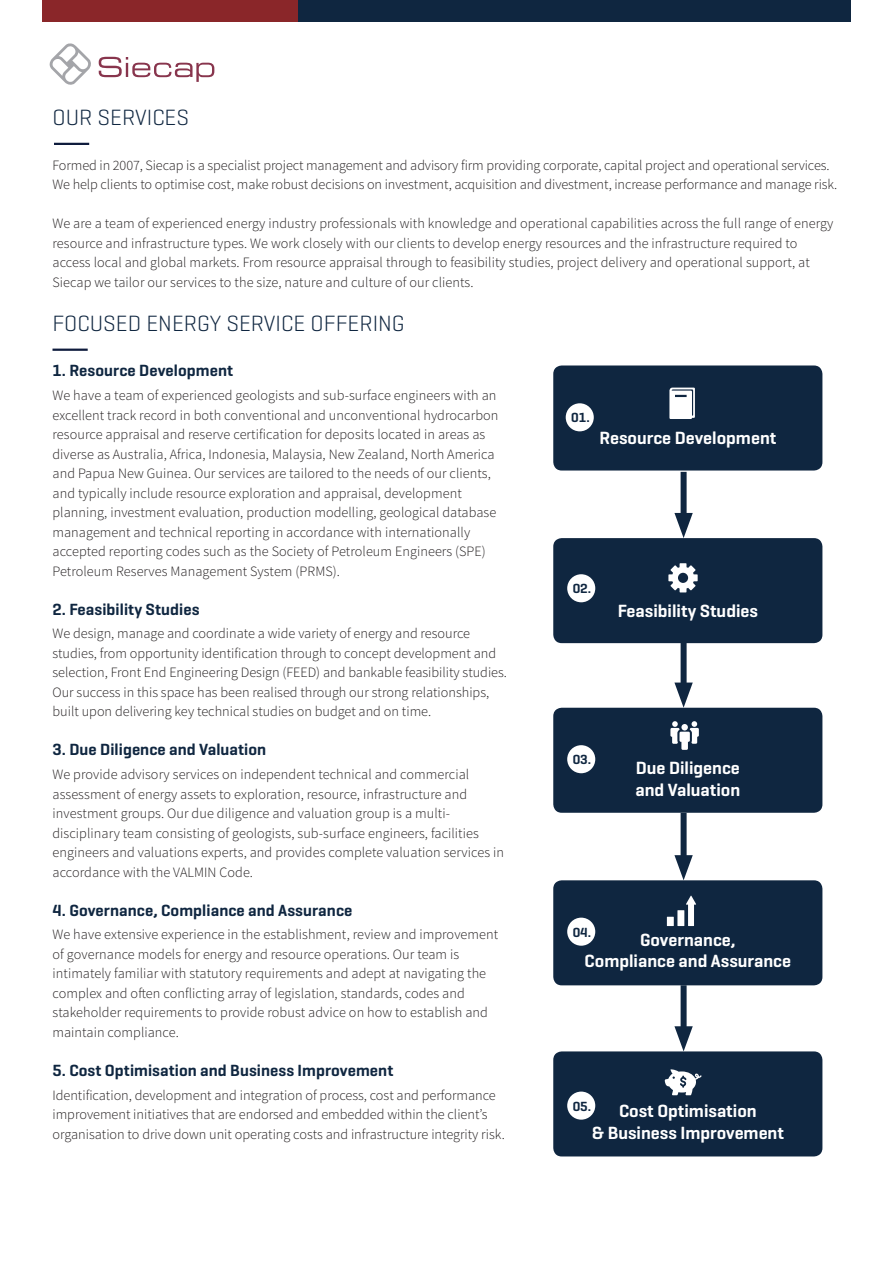
<style>
.page{position:relative;width:893px;height:1263px;background:#fff}
.page>*{position:absolute;margin:0;border:0;box-sizing:border-box;transform-origin:0 0}
.t1{font:300 22.5px "Geogrotesque";color:#0f2640}
.t2{font:600 18px/21.6px "Geogrotesque";color:#fff;text-align:center}
.t3{font:600 16.5px "Geogrotesque";letter-spacing:.005em;color:#0f2640}
.t4{font:300 14.25px/19.5px "Source Sans Pro";letter-spacing:.005em;color:#231f20}
.t5{font:600 13.5px "Geogrotesque";color:#0f2640}
</style>
<div class="page">
<div style="left:296px;top:0;width:554px;height:21px;background:#0f2640"></div>
<div style="left:43px;top:0;width:255px;height:21px;background:#8a2629"></div>
<div style="left:553px;top:365px;width:269px;height:105px;background:#0f2640;border-radius:9px"></div>
<div style="left:566px;top:403px;width:28px;height:28px;background:#fff;border-radius:50%"></div>
<div style="left:553px;top:538px;width:269px;height:105px;background:#0f2640;border-radius:9px"></div>
<div style="left:567px;top:574px;width:28px;height:28px;background:#fff;border-radius:50%"></div>
<div style="left:553px;top:708px;width:269px;height:105px;background:#0f2640;border-radius:9px"></div>
<div style="left:567px;top:745px;width:28px;height:28px;background:#fff;border-radius:50%"></div>
<div style="left:553px;top:880px;width:269px;height:105px;background:#0f2640;border-radius:9px"></div>
<div style="left:567px;top:918px;width:28px;height:28px;background:#fff;border-radius:50%"></div>
<div style="left:553px;top:1051px;width:269px;height:105px;background:#0f2640;border-radius:9px"></div>
<div style="left:567px;top:1091px;width:28px;height:29px;background:#fff;border-radius:50%"></div>
<div style="left:681px;top:472px;width:6px;height:51px;background:#0f2640"></div>
<svg style="left:674px;top:513px;width:19px;height:25px"></svg>
<div style="left:681px;top:642px;width:6px;height:51px;background:#0f2640"></div>
<svg style="left:674px;top:682px;width:19px;height:26px"></svg>
<div style="left:681px;top:813px;width:6px;height:52px;background:#0f2640"></div>
<svg style="left:674px;top:855px;width:19px;height:25px"></svg>
<div style="left:681px;top:985px;width:6px;height:52px;background:#0f2640"></div>
<svg style="left:674px;top:1026px;width:19px;height:25px"></svg>
<svg style="left:99px;top:57px;width:115px;height:25px"></svg>
<svg style="left:49px;top:43px;width:42px;height:42px"></svg>
<hr style="left:54px;top:143px;width:35px;height:2px;background:#0f1c3d">
<hr style="left:52px;top:349px;width:36px;height:2px;background:#0f1c3d">
<svg style="left:665px;top:1069px;width:37px;height:26px"></svg>
<svg style="left:669px;top:388px;width:26px;height:31px"></svg>
<svg style="left:670px;top:721px;width:29px;height:29px"></svg>
<div style="left:681px;top:724px;width:7px;height:6px;background:#fff;border-radius:50%"></div>
<svg style="left:668px;top:563px;width:30px;height:29px"></svg>
<svg style="left:667px;top:895px;width:29px;height:31px"></svg>
<p class="t1" style="left:52px;top:103px;width:138px">OUR SERVICES</p>
<p class="t4" style="left:52px;top:155px;width:786px">Formed in 2007, Siecap is a specialist project management and advisory firm providing corporate, capital project and operational services.<br>We help clients to optimise cost, make robust decisions on investment, acquisition and divestment, increase performance and manage risk.</p>
<p class="t4" style="left:52px;top:214px;width:782px">We are a team of experienced energy industry professionals with knowledge and operational capabilities across the full range of energy resource and infrastructure types. We work closely with our clients to develop energy resources and the infrastructure required to access local and global markets. From resource appraisal through to feasibility studies, project delivery and operational support, at Siecap we tailor our services to the size, nature and culture of our clients.</p>
<p class="t1" style="left:52px;top:310px;width:354px">FOCUSED ENERGY SERVICE OFFERING</p>
<p class="t3" style="left:52px;top:360px;width:182px">1. Resource Development</p>
<p class="t4" style="left:52px;top:386px;width:447px">We have a team of experienced geologists and sub-surface engineers with an excellent track record in both conventional and unconventional hydrocarbon resource appraisal and reserve certification for deposits located in areas as diverse as Australia, Africa, Indonesia, Malaysia, New Zealand, North America and Papua New Guinea. Our services are tailored to the needs of our clients, and typically include resource exploration and appraisal, development planning, investment evaluation, production modelling, geological database management and technical reporting in accordance with internationally accepted reporting codes such as the Society of Petroleum Engineers (SPE)<br>Petroleum Reserves Management System (PRMS).</p>
<p class="t3" style="left:52px;top:599px;width:148px">2. Feasibility Studies</p>
<p class="t4" style="left:52px;top:624px;width:456px">We design, manage and coordinate a wide variety of energy and resource studies, from opportunity identification through to concept development and selection, Front End Engineering Design (FEED) and bankable feasibility studies.<br>Our success in this space has been realised through our strong relationships, built upon delivering key technical studies on budget and on time.</p>
<p class="t3" style="left:52px;top:739px;width:215px">3. Due Diligence and Valuation</p>
<p class="t4" style="left:52px;top:765px;width:453px">We provide advisory services on independent technical and commercial assessment of energy assets to exploration, resource, infrastructure and investment groups. Our due diligence and valuation group is a multi&shy;disciplinary team consisting of geologists, sub-surface engineers, facilities engineers and valuations experts, and provides complete valuation services in accordance with the VALMIN Code.</p>
<p class="t3" style="left:52px;top:900px;width:301px">4. Governance, Compliance and Assurance</p>
<p class="t4" style="left:52px;top:925px;width:447px">We have extensive experience in the establishment, review and improvement of governance models for energy and resource operations. Our team is intimately familiar with statutory requirements and adept at navigating the complex and often conflicting array of legislation, standards, codes and stakeholder requirements to provide robust advice on how to establish and maintain compliance.</p>
<p class="t3" style="left:52px;top:1060px;width:342px">5. Cost Optimisation and Business Improvement</p>
<p class="t4" style="left:52px;top:1085px;width:454px">Identification, development and integration of process, cost and performance improvement initiatives that are endorsed and embedded within the client’s organisation to drive down unit operating costs and infrastructure integrity risk.</p>
<p class="t5" style="left:571px;top:409px;width:20px">01.</p>
<p class="t2" style="left:599px;top:427px;width:178px">Resource Development</p>
<p class="t5" style="left:573px;top:580px;width:20px">02.</p>
<p class="t2" style="left:618px;top:600px;width:142px">Feasibility Studies</p>
<p class="t5" style="left:573px;top:751px;width:20px">03.</p>
<p class="t2" style="left:635px;top:757px;width:106px;text-align:left">Due Diligence and Valuation</p>
<p class="t5" style="left:573px;top:924px;width:20px">04.</p>
<p class="t2" style="left:585px;top:928px;width:208px">Governance,<br>Compliance and Assurance</p>
<p class="t5" style="left:573px;top:1098px;width:20px">05.</p>
<p class="t2" style="left:592px;top:1100px;width:194px">Cost Optimisation<br>&amp; Business Improvement</p>
</div>
